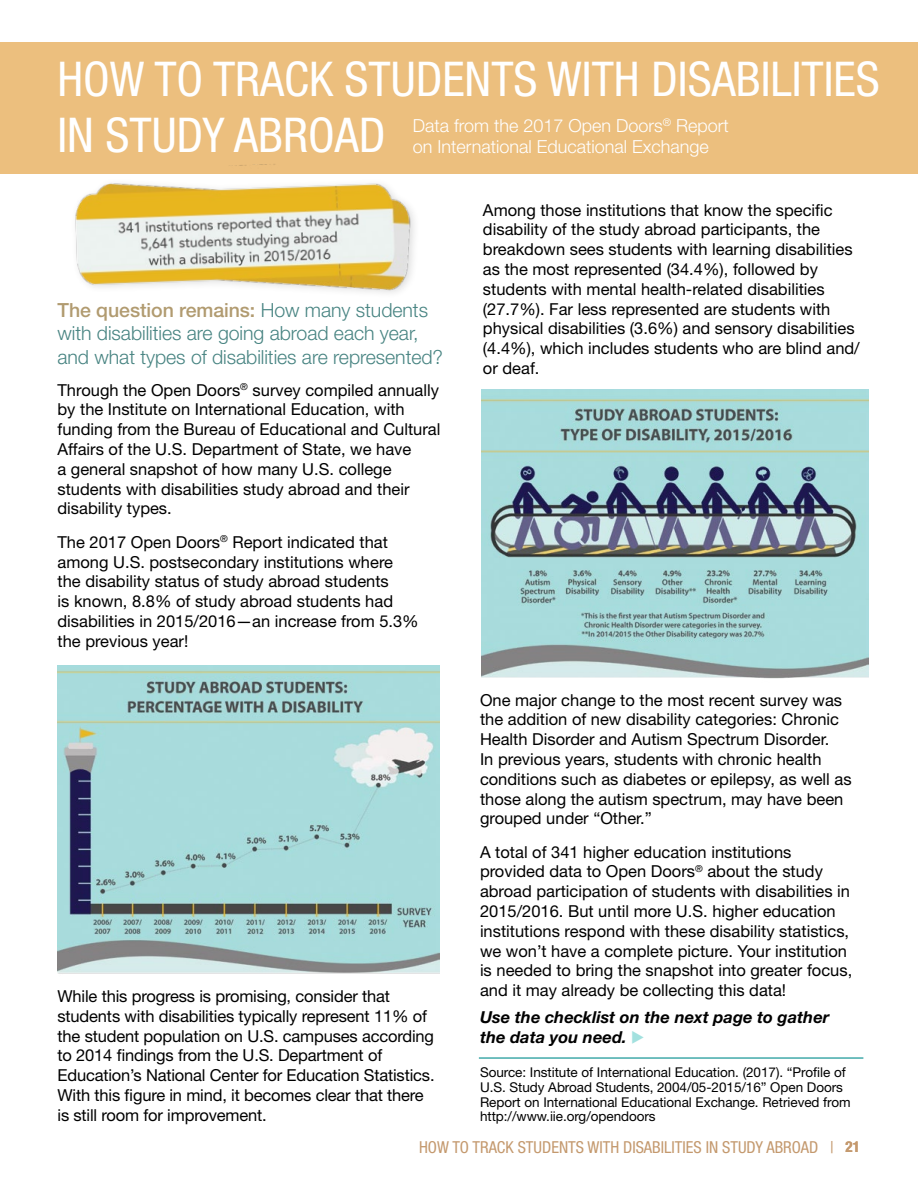
<style>
.page{position:relative;width:918px;height:1188px;background:#fff}
.page>*{position:absolute;margin:0;border:0;box-sizing:border-box;transform-origin:0 0}
.H1__Story-Heading_1{font:condensed 48px "Helvetica Neue LT Std";color:#fff}
.t1{font:300 19.5px/23.4px "Helvetica Neue LT Std";letter-spacing:-.005em;color:#488482}
.P__Infographic-Cred{font:300 18px/21px "Helvetica Neue LT Std";color:#fff}
.Story2-Body_Text{font:16.5px/19.8px "Helvetica Neue LT Std";color:#000}
.Story2-Body_Text-2{font:italic 700 16.5px/19.8px "Helvetica Neue LT Std";color:#000}
.t2{font:condensed 16.5px "Helvetica Neue LT Std";color:#c4996e}
.Story-Track-italicFo{font:13.5px/14.5px "Helvetica Neue LT Std";letter-spacing:-.005em;color:#000}
.s1{font-weight:500;color:#b19b70}
.s2{color:#a3e1df}
.s3{font-weight:700;font-size:15px}
</style>
<div class="page">
<div style="left:0;top:42px;width:918px;height:131px;background:#ecbf7e"></div>
<img style="left:40px;top:164px;width:391px;height:129px">
<img style="left:58px;top:666px;width:382px;height:308px">
<img style="left:482px;top:390px;width:386px;height:289px">
<hr style="left:479px;top:1057px;width:384px;height:2px;background:#42aaaa">
<h1 class="H1__Story-Heading_1" style="left:58px;top:52px;width:695px">HOW TO TRACK STU DENTS WITH DISABILITI</h1>
<h1 class="H1__Story-Heading_1" style="left:834px;top:52px;width:45px">ES</h1>
<h1 class="H1__Story-Heading_1" style="left:58px;top:107px;width:329px">IN STU DY ABROAD</h1>
<p class="P__Infographic-Cred" style="left:413px;top:114px;width:318px">Data from the 2017 Open Doors<sup>®</sup> Report on International Educational Exchange</p>
<p class="t1" style="left:58px;top:298px;width:387px"><span class="s1">The question remains:</span> How many students with disabilities are going abroad each year, and what types of disabilities are represented?</p>
<p class="Story2-Body_Text" style="left:58px;top:380px;width:384px">Through the Open Doors<sup>®</sup> survey compiled annually by the Institute on International Education, with funding from the Bureau of Educational and Cultural Affairs of the U.S. Department of State, we have<br>a general snapshot of how many U.S. college students with disabilities study abroad and their disability types.</p>
<p class="Story2-Body_Text" style="left:58px;top:532px;width:363px">The 2017 Open Doors<sup>®</sup> Report indicated that among U.S. postsecondary institutions where the disability status of study abroad students<br>is known, 8.8% of study abroad students had disabilities in 2015/2016—an increase from 5.3% the previous year!</p>
<p class="Story2-Body_Text" style="left:483px;top:200px;width:378px">Among those institutions that know the specific disability of the study abroad participants, the breakdown sees students with learning disabilities as the most represented (34.4%), followed by students with mental health-related disabilities (27.7%). Far less represented are students with physical disabilities (3.6%) and sensory disabilities (4.4%), which includes students who are blind and/ or deaf.</p>
<p class="Story2-Body_Text" style="left:480px;top:690px;width:373px">One major change to the most recent survey was the addition of new disability categories: Chronic Health Disorder and Autism Spectrum Disorder.<br>In previous years, students with chronic health conditions such as diabetes or epilepsy, as well as those along the autism spectrum, may have been grouped under “Other.”</p>
<p class="Story2-Body_Text" style="left:480px;top:842px;width:374px">A total of 341 higher education institutions provided data to Open Doors<sup>®</sup> about the study abroad participation of students with disabilities in 2015/2016. But until more U.S. higher education institutions respond with these disability statistics, we won’t have a complete picture. Your institution is needed to bring the snapshot into greater focus, and it may already be collecting this data!</p>
<p class="Story2-Body_Text-2" style="left:480px;top:1007px;width:351px">Use the checklist on the next page to gather the data you need. <span class="s2">▶</span></p>
<p class="Story-Track-italicFo" style="left:480px;top:1065px;width:372px">Source: Institute of International Education. (2017). “Profile of U.S. Study Abroad Students, 2004/05-2015/16” Open Doors Report on International Educational Exchange. Retrieved from http://www.iie.org/opendoors</p>
<p class="t2" style="left:419px;top:1137px;width:240px">HOW TO TRACK STU DENTS WITH DISABILITI</p>
<p class="t2" style="left:686px;top:1137px;width:176px">ES IN STU DYABROAD | <span class="s3">21</span></p>
<p class="Story2-Body_Text" style="left:58px;top:986px;width:379px">While this progress is promising, consider that students with disabilities typically represent 11% of the student population on U.S. campuses according to 2014 findings from the U.S. Department of Education’s National Center for Education Statistics.<br>With this figure in mind, it becomes clear that there is still room for improvement.</p>
</div>
